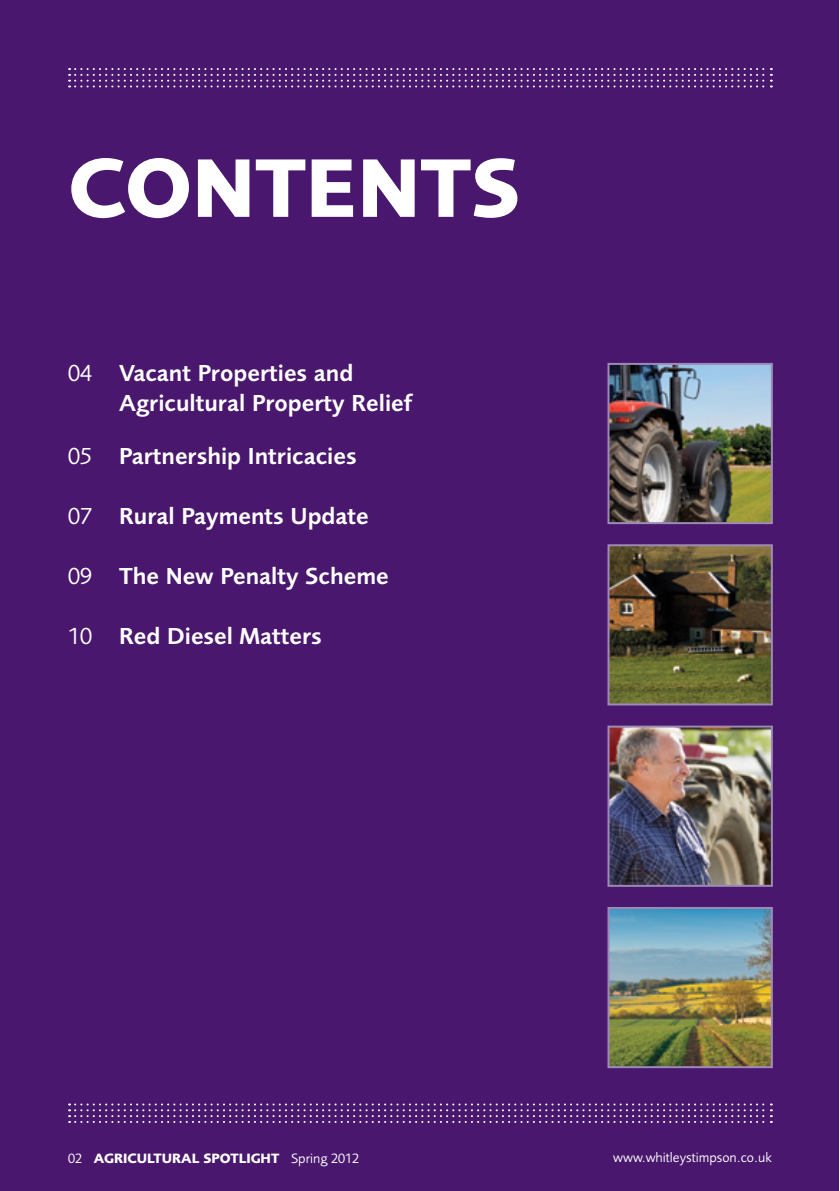
<style>
.page{position:relative;width:840px;height:1191px;background:#fff}
.page>*{position:absolute;margin:0;border:0;box-sizing:border-box;transform-origin:0 0}
.t1{font:700 86px "Foundry Sans";color:#fff}
.t2{font:600 24px/30px "Foundry Sans";color:#fff}
.t3{font:700 14px "Foundry Sans";color:#fff}
.t4{font:14px "Foundry Sans";color:#fff}
.s1{font-weight:400}
</style>
<div class="page">
<div style="left:0;top:1px;width:838px;height:1190px;background:#49176d"></div>
<img style="left:610px;top:728px;width:159px;height:155px">
<div style="left:607px;top:725px;width:165px;height:161px;border:2px solid #9d8ab5"></div>
<img style="left:610px;top:366px;width:159px;height:155px">
<div style="left:607px;top:363px;width:165px;height:161px;border:2px solid #9d8ab5"></div>
<img style="left:610px;top:547px;width:159px;height:155px">
<div style="left:607px;top:544px;width:165px;height:161px;border:2px solid #9d8ab5"></div>
<img style="left:610px;top:910px;width:159px;height:155px">
<div style="left:607px;top:907px;width:165px;height:161px;border:2px solid #9d8ab5"></div>
<svg style="left:69px;top:68px;width:702px;height:19px"></svg>
<svg style="left:69px;top:1103px;width:702px;height:20px"></svg>
<h1 class="t1" style="left:68px;top:137px;width:453px">CONTENTS</h1>
<p class="t2" style="left:119px;top:358px;width:294px;text-indent:-51px"><span class="s1">04</span> Vacant Properties and<br>Agricultural Property Relief</p>
<p class="t2" style="left:68px;top:441px;width:290px"><span class="s1">05</span> Partnership Intricacies</p>
<p class="t2" style="left:68px;top:501px;width:302px"><span class="s1">07</span> Rural Payments Update</p>
<p class="t2" style="left:68px;top:561px;width:322px"><span class="s1">09</span> The New Penalty Scheme</p>
<p class="t2" style="left:68px;top:621px;width:255px"><span class="s1">10</span> Red Diesel Matters</p>
<p class="t3" style="left:68px;top:1149px;width:292px"><span class="s1">02</span> AGRICULTURAL SPOTLIGHT <span class="s1">Spring 2012</span></p>
<p class="t4" style="left:613px;top:1149px;width:160px">www.whitleystimpson.co.uk</p>
</div>
